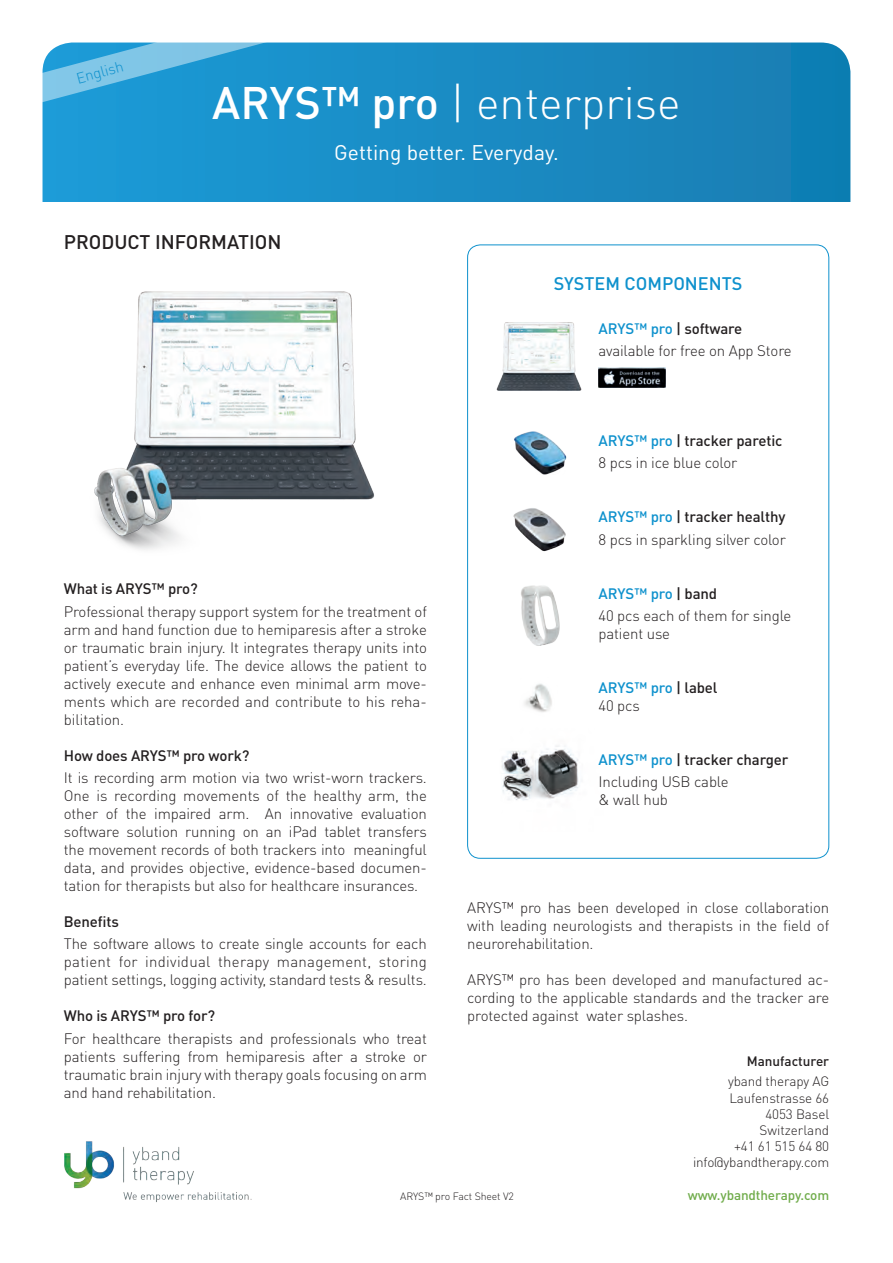
<style>
.page{position:relative;width:893px;height:1263px;background:#fff}
.page>*{position:absolute;margin:0;border:0;box-sizing:border-box;transform-origin:0 0}
.t1{font:300 45px "DINOT";color:#fff}
.t2{font:21px "DINOT";color:#fff}
.t3{font:500 19.5px "DINOT";color:#231f20}
.t4{font:500 18px "DINOT";color:#0e91cd}
.t5{font:300 15px/18px "DINOT";letter-spacing:-.01em;color:#231f20;text-align:justify}
.t6{font:500 15px "DINOT";letter-spacing:-.01em;color:#231f20}
.t7{font:500 15px/18px "DINOT";letter-spacing:-.01em;color:#0e91cd}
.t8{font:300 15px "DINOT";color:#0e91cd}
.t9{font:300 13.5px/16.2px "DINOT";letter-spacing:-.01em;color:#231f20;text-align:right}
.t10{font:500 13.5px "DINOT";letter-spacing:-.01em;color:#70ac4b}
.t11{font:500 13.5px "DINOT";color:#231f20}
.t12{font:300 10.5px "DINOT";letter-spacing:-.01em;color:#231f20}
.s1{font-weight:500}
.s2{font-weight:500;color:#0e91cd}
.s3{color:#231f20}
.s4{font-weight:300;color:#231f20}
</style>
<div class="page">
<svg style="left:43px;top:43px;width:807px;height:159px;background:#198ac2"></svg>
<svg style="left:42px;top:42px;width:246px;height:83px;background:#37a3d7"></svg>
<img style="left:64px;top:1141px;width:188px;height:62px">
<img style="left:94px;top:291px;width:280px;height:259px">
<img style="left:598px;top:368px;width:68px;height:20px">
<img style="left:534px;top:746px;width:44px;height:53px">
<img style="left:501px;top:748px;width:35px;height:26px">
<img style="left:501px;top:773px;width:33px;height:27px">
<img style="left:496px;top:322px;width:86px;height:68px">
<img style="left:521px;top:585px;width:39px;height:61px">
<img style="left:524px;top:683px;width:28px;height:29px">
<img style="left:514px;top:431px;width:53px;height:44px">
<img style="left:513px;top:508px;width:53px;height:44px">
<p class="t8" style="left:74px;top:69px;width:50px;rotate:-15deg">English</p>
<h1 class="t1" style="left:212px;top:73px;width:470px"><span class="s1">ARYS™ pro</span> | enterprise</h1>
<h2 class="t2" style="left:334px;top:138px;width:226px">Getting better. Everyday.</h2>
<h3 class="t3" style="left:64px;top:228px;width:219px">PRODUCT INFORMATION</h3>
<p class="t4" style="left:554px;top:271px;width:190px">SYSTEM COMPONENTS</p>
<p class="t5" style="left:598px;top:317px;width:195px;line-height:22.2px"><span class="s2">ARYS™ pro</span> <span class="s1">| software </span>available for free on App Store</p>
<p class="t5" style="left:598px;top:429px;width:185px;line-height:22.2px"><span class="s2">ARYS™ pro</span> <span class="s1">| tracker paretic<br></span>8 pcs in ice blue color</p>
<p class="t5" style="left:598px;top:505px;width:189px;line-height:22.2px"><span class="s2">ARYS™ pro</span> <span class="s1">| tracker healthy<br></span>8 pcs in sparkling silver color</p>
<p class="t5" style="left:598px;top:582px;width:194px;line-height:22.2px"><span class="s2">ARYS™ pro</span> <span class="s1">| band<br></span>40 pcs each of them for single</p>
<p class="t5" style="left:598px;top:624px;width:73px">patient use</p>
<p class="t7" style="left:598px;top:678px;width:121px">ARYS™ pro <span class="s3">| label<br></span><span class="s4">40 pcs</span></p>
<p class="t5" style="left:598px;top:748px;width:191px;line-height:22.2px"><span class="s2">ARYS™ pro</span> <span class="s1">| tracker charger<br></span>Including USB cable</p>
<p class="t5" style="left:598px;top:790px;width:71px">&amp; wall hub</p>
<p class="t6" style="left:64px;top:579px;width:135px">What is ARYS™ pro?</p>
<p class="t5" style="left:64px;top:602px;width:365px">Professional therapy support system for the treatment of arm and hand function due to hemiparesis after a stroke or traumatic brain injury. It integrates therapy units into patient’s everyday life. The device allows the patient to actively execute and enhance even minimal arm move&shy;ments which are recorded and contribute to his reha&shy;bilitation.</p>
<p class="t6" style="left:64px;top:745px;width:187px">How does ARYS™ pro work?</p>
<p class="t5" style="left:64px;top:768px;width:365px">It is recording arm motion via two wrist-worn trackers.<br>One is recording movements of the healthy arm, the other of the impaired arm. An innovative evaluation software solution running on an iPad tablet transfers the movement records of both trackers into meaningful data, and provides objective, evidence-based documen&shy;tation for therapists but also for healthcare insurances.</p>
<p class="t6" style="left:64px;top:911px;width:57px">Benefits</p>
<p class="t5" style="left:64px;top:934px;width:365px">The software allows to create single accounts for each patient for individual therapy management, storing patient settings, logging activity, standard tests &amp; results.</p>
<p class="t6" style="left:64px;top:1006px;width:153px">Who is ARYS™ pro for?</p>
<p class="t5" style="left:64px;top:1028px;width:365px">For healthcare therapists and professionals who treat patients suffering from hemiparesis after a stroke or traumatic brain injury with therapy goals focusing on arm and hand rehabilitation.</p>
<p class="t5" style="left:467px;top:898px;width:363px">ARYS™ pro has been developed in close collaboration with leading neurologists and therapists in the field of neurorehabilitation.</p>
<p class="t5" style="left:467px;top:970px;width:363px">ARYS™ pro has been developed and manufactured ac&shy;cording to the applicable standards and the tracker are protected against water splashes.</p>
<p class="t11" style="left:747px;top:1052px;width:84px">Manufacturer</p>
<p class="t9" style="left:693px;top:1073px;width:138px">yband therapy AG<br>Laufenstrasse 66<br>4053 Basel<br>Switzerland<br>+41 61 515 64 80 info@ybandtherapy.com</p>
<p class="t10" style="left:688px;top:1186px;width:143px">www.ybandtherapy.com</p>
<p class="t12" style="left:400px;top:1189px;width:115px">ARYS™ pro Fact Sheet V2</p>
</div>
